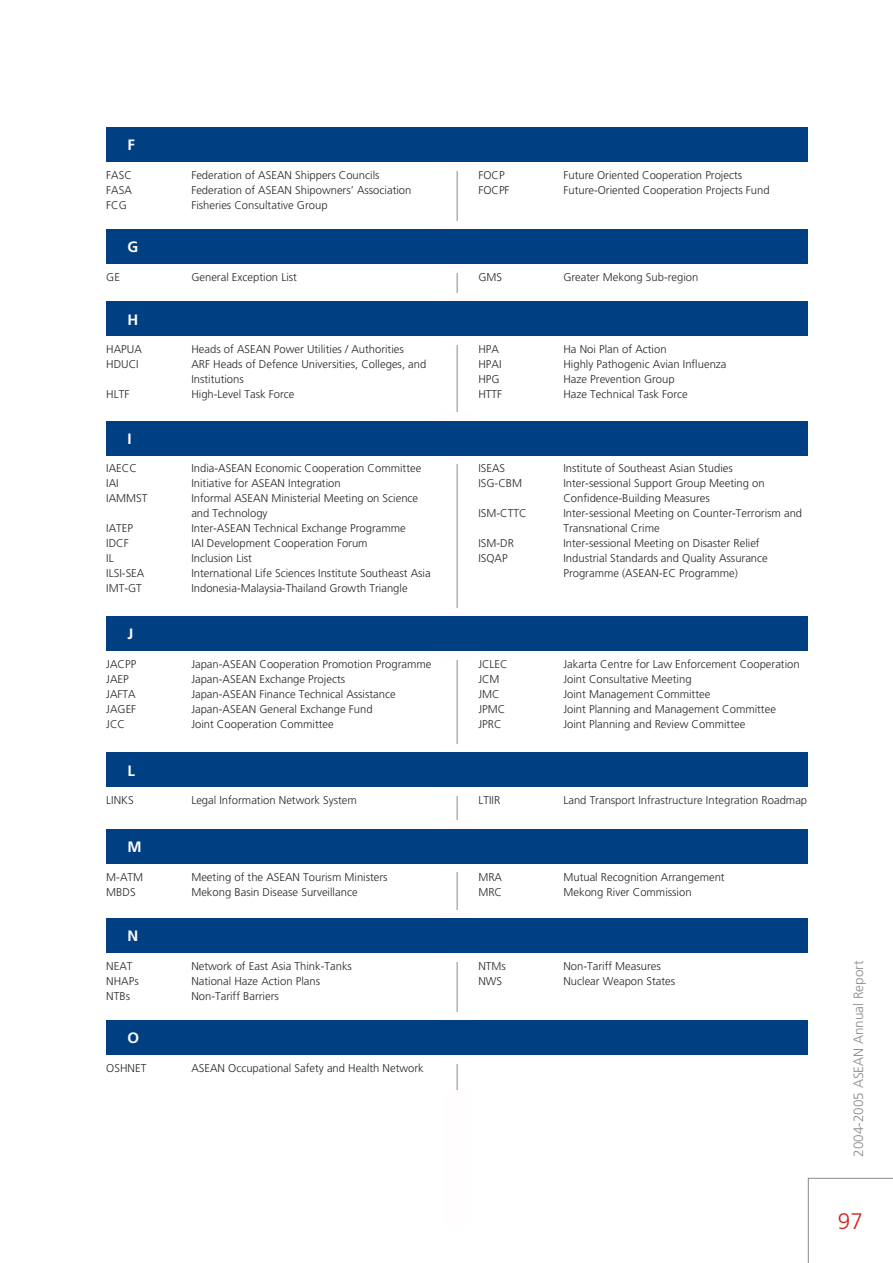
<style>
.page{position:relative;width:893px;height:1263px;background:#fff}
.page>*{position:absolute;margin:0;border:0;box-sizing:border-box;transform-origin:0 0}
.t1{font:300 22.5px "Frutiger";color:#d12119}
.t2{font:700 15px "Frutiger";color:#fffdfd}
.t3{font:300 13.5px "Frutiger";color:#8b8a89}
.t4{font:300 11.25px/15px "Frutiger";color:#282727}
</style>
<div class="page">
<svg style="left:808px;top:1178px;width:85px;height:85px"></svg>
<hr style="left:457px;top:128px;width:1px;height:1007px;background:#8b8a89">
<div style="left:441px;top:119px;width:32px;height:51px;background:#fffdfd"></div>
<div style="left:106px;top:128px;width:702px;height:34px;background:#004082"></div>
<div style="left:441px;top:221px;width:32px;height:51px;background:#fffdfd"></div>
<div style="left:106px;top:230px;width:702px;height:34px;background:#004082"></div>
<div style="left:441px;top:293px;width:32px;height:51px;background:#fffdfd"></div>
<div style="left:106px;top:302px;width:702px;height:34px;background:#004082"></div>
<div style="left:441px;top:412px;width:32px;height:51px;background:#fffdfd"></div>
<div style="left:106px;top:421px;width:702px;height:34px;background:#004082"></div>
<div style="left:441px;top:608px;width:32px;height:51px;background:#fffdfd"></div>
<div style="left:106px;top:617px;width:702px;height:34px;background:#004082"></div>
<div style="left:441px;top:744px;width:32px;height:51px;background:#fffdfd"></div>
<div style="left:106px;top:753px;width:702px;height:34px;background:#004082"></div>
<div style="left:441px;top:821px;width:32px;height:51px;background:#fffdfd"></div>
<div style="left:106px;top:829px;width:702px;height:34px;background:#004082"></div>
<div style="left:441px;top:910px;width:32px;height:51px;background:#fffdfd"></div>
<div style="left:106px;top:918px;width:702px;height:34px;background:#004082"></div>
<div style="left:441px;top:1012px;width:32px;height:51px;background:#fffdfd"></div>
<div style="left:106px;top:1020px;width:702px;height:34px;background:#004082"></div>
<div style="left:444px;top:1090px;width:28px;height:135px;background:#fffdfd"></div>
<h2 class="t2" style="left:128px;top:136px;width:9px">F</h2>
<p class="t4" style="left:106px;top:167px;width:27px">FASC</p>
<p class="t4" style="left:191px;top:167px;width:190px">Federation of ASEAN Shippers Councils</p>
<p class="t4" style="left:106px;top:182px;width:27px">FASA</p>
<p class="t4" style="left:191px;top:182px;width:222px">Federation of ASEAN Shipowners’ Association</p>
<p class="t4" style="left:106px;top:197px;width:22px">FCG</p>
<p class="t4" style="left:191px;top:197px;width:138px">Fisheries Consultative Group</p>
<h2 class="t2" style="left:128px;top:238px;width:12px">G</h2>
<p class="t4" style="left:478px;top:167px;width:28px">FOCP</p>
<p class="t4" style="left:563px;top:167px;width:180px">Future Oriented Cooperation Projects</p>
<p class="t4" style="left:478px;top:182px;width:33px">FOCPF</p>
<p class="t4" style="left:563px;top:182px;width:208px">Future-Oriented Cooperation Projects Fund</p>
<p class="t4" style="left:106px;top:270px;width:15px">GE</p>
<p class="t4" style="left:191px;top:270px;width:107px">General Exception List</p>
<p class="t4" style="left:478px;top:270px;width:25px">GMS</p>
<p class="t4" style="left:563px;top:270px;width:137px">Greater Mekong Sub-region</p>
<h2 class="t2" style="left:128px;top:311px;width:12px">H</h2>
<p class="t4" style="left:106px;top:342px;width:37px">HAPUA</p>
<p class="t4" style="left:191px;top:342px;width:214px">Heads of ASEAN Power Utilities / Authorities</p>
<p class="t4" style="left:106px;top:357px;width:34px">HDUCI</p>
<p class="t4" style="left:191px;top:357px;width:237px">ARF Heads of Defence Universities, Colleges, and<br>Institutions</p>
<p class="t4" style="left:106px;top:387px;width:25px">HLTF</p>
<p class="t4" style="left:191px;top:387px;width:105px">High-Level Task Force</p>
<p class="t4" style="left:478px;top:342px;width:22px">HPA</p>
<p class="t4" style="left:563px;top:342px;width:105px">Ha Noi Plan of Action</p>
<p class="t4" style="left:478px;top:357px;width:25px">HPAI</p>
<p class="t4" style="left:563px;top:357px;width:165px">Highly Pathogenic Avian Influenza</p>
<p class="t4" style="left:478px;top:372px;width:23px">HPG</p>
<p class="t4" style="left:563px;top:372px;width:113px">Haze Prevention Group</p>
<p class="t4" style="left:478px;top:387px;width:25px">HTTF</p>
<p class="t4" style="left:563px;top:387px;width:126px">Haze Technical Task Force</p>
<h2 class="t2" style="left:128px;top:430px;width:6px">I</h2>
<p class="t4" style="left:106px;top:461px;width:32px">IAECC</p>
<p class="t4" style="left:191px;top:461px;width:232px">India-ASEAN Economic Cooperation Committee</p>
<p class="t4" style="left:106px;top:476px;width:14px">IAI</p>
<p class="t4" style="left:191px;top:476px;width:151px">Initiative for ASEAN Integration</p>
<p class="t4" style="left:106px;top:491px;width:43px">IAMMST</p>
<p class="t4" style="left:191px;top:491px;width:228px">Informal ASEAN Ministerial Meeting on Science and Technology</p>
<p class="t4" style="left:106px;top:521px;width:28px">IATEP</p>
<p class="t4" style="left:191px;top:521px;width:216px">Inter-ASEAN Technical Exchange Programme</p>
<p class="t4" style="left:106px;top:536px;width:24px">IDCF</p>
<p class="t4" style="left:191px;top:536px;width:178px">IAI Development Cooperation Forum</p>
<p class="t4" style="left:106px;top:551px;width:9px">IL</p>
<p class="t4" style="left:191px;top:551px;width:62px">Inclusion List</p>
<p class="t4" style="left:106px;top:566px;width:40px">ILSI-SEA</p>
<p class="t4" style="left:191px;top:566px;width:241px">International Life Sciences Institute Southeast Asia</p>
<p class="t4" style="left:106px;top:581px;width:37px">IMT-GT</p>
<p class="t4" style="left:191px;top:581px;width:218px">Indonesia-Malaysia-Thailand Growth Triangle</p>
<h2 class="t2" style="left:128px;top:625px;width:7px">J</h2>
<p class="t4" style="left:106px;top:656px;width:32px">JACPP</p>
<p class="t4" style="left:191px;top:656px;width:242px">Japan-ASEAN Cooperation Promotion Programme</p>
<p class="t4" style="left:106px;top:671px;width:24px">JAEP</p>
<p class="t4" style="left:191px;top:671px;width:155px">Japan-ASEAN Exchange Projects</p>
<p class="t4" style="left:106px;top:686px;width:31px">JAFTA</p>
<p class="t4" style="left:191px;top:686px;width:206px">Japan-ASEAN Finance Technical Assistance</p>
<p class="t4" style="left:106px;top:701px;width:31px">JAGEF</p>
<p class="t4" style="left:191px;top:701px;width:183px">Japan-ASEAN General Exchange Fund</p>
<p class="t4" style="left:106px;top:716px;width:20px">JCC</p>
<p class="t4" style="left:191px;top:716px;width:144px">Joint Cooperation Committee</p>
<p class="t4" style="left:478px;top:461px;width:28px">ISEAS</p>
<p class="t4" style="left:563px;top:461px;width:171px">Institute of Southeast Asian Studies</p>
<p class="t4" style="left:478px;top:476px;width:45px">ISG-CBM</p>
<p class="t4" style="left:563px;top:476px;width:203px">Inter-sessional Support Group Meeting on<br>Confidence-Building Measures</p>
<p class="t4" style="left:478px;top:506px;width:50px">ISM-CTTC</p>
<p class="t4" style="left:563px;top:506px;width:240px">Inter-sessional Meeting on Counter-Terrorism and<br>Transnational Crime</p>
<p class="t4" style="left:478px;top:536px;width:37px">ISM-DR</p>
<p class="t4" style="left:563px;top:536px;width:198px">Inter-sessional Meeting on Disaster Relief</p>
<p class="t4" style="left:478px;top:551px;width:31px">ISQAP</p>
<p class="t4" style="left:563px;top:551px;width:206px">Industrial Standards and Quality Assurance<br>Programme (ASEAN-EC Programme)</p>
<p class="t4" style="left:478px;top:656px;width:31px">JCLEC</p>
<p class="t4" style="left:563px;top:656px;width:238px">Jakarta Centre for Law Enforcement Cooperation</p>
<p class="t4" style="left:478px;top:671px;width:23px">JCM</p>
<p class="t4" style="left:563px;top:671px;width:130px">Joint Consultative Meeting</p>
<p class="t4" style="left:478px;top:686px;width:23px">JMC</p>
<p class="t4" style="left:563px;top:686px;width:148px">Joint Management Committee</p>
<p class="t4" style="left:478px;top:701px;width:28px">JPMC</p>
<p class="t4" style="left:563px;top:701px;width:214px">Joint Planning and Management Committee</p>
<p class="t4" style="left:478px;top:716px;width:25px">JPRC</p>
<p class="t4" style="left:563px;top:716px;width:183px">Joint Planning and Review Committee</p>
<h2 class="t2" style="left:128px;top:761px;width:9px">L</h2>
<p class="t4" style="left:106px;top:793px;width:29px">LINKS</p>
<p class="t4" style="left:191px;top:793px;width:167px">Legal Information Network System</p>
<p class="t4" style="left:478px;top:793px;width:23px">LTIIR</p>
<p class="t4" style="left:563px;top:793px;width:245px">Land Transport Infrastructure Integration Roadmap</p>
<h2 class="t2" style="left:128px;top:838px;width:16px">M</h2>
<p class="t4" style="left:106px;top:869px;width:38px">M-ATM</p>
<p class="t4" style="left:191px;top:869px;width:198px">Meeting of the ASEAN Tourism Ministers</p>
<p class="t4" style="left:106px;top:884px;width:31px">MBDS</p>
<p class="t4" style="left:191px;top:884px;width:168px">Mekong Basin Disease Surveillance</p>
<p class="t4" style="left:478px;top:869px;width:25px">MRA</p>
<p class="t4" style="left:563px;top:869px;width:163px">Mutual Recognition Arrangement</p>
<p class="t4" style="left:478px;top:884px;width:25px">MRC</p>
<p class="t4" style="left:563px;top:884px;width:130px">Mekong River Commission</p>
<h2 class="t2" style="left:128px;top:927px;width:12px">N</h2>
<p class="t4" style="left:106px;top:958px;width:28px">NEAT</p>
<p class="t4" style="left:191px;top:958px;width:162px">Network of East Asia Think-Tanks</p>
<p class="t4" style="left:106px;top:973px;width:34px">NHAPs</p>
<p class="t4" style="left:191px;top:973px;width:130px">National Haze Action Plans</p>
<p class="t4" style="left:106px;top:988px;width:25px">NTBs</p>
<p class="t4" style="left:191px;top:988px;width:89px">Non-Tariff Barriers</p>
<h2 class="t2" style="left:128px;top:1029px;width:13px">O</h2>
<p class="t4" style="left:106px;top:1060px;width:42px">OSHNET</p>
<p class="t4" style="left:191px;top:1060px;width:234px">ASEAN Occupational Safety and Health Network</p>
<p class="t4" style="left:478px;top:958px;width:29px">NTMs</p>
<p class="t4" style="left:563px;top:958px;width:99px">Non-Tariff Measures</p>
<p class="t4" style="left:478px;top:973px;width:25px">NWS</p>
<p class="t4" style="left:563px;top:973px;width:113px">Nuclear Weapon States</p>
<p class="t3" style="left:851px;top:1157px;width:197px;rotate:-90deg">2004-2005 ASEAN Annual Report</p>
<h1 class="t1" style="left:838px;top:1209px;width:27px">97</h1>
</div>
